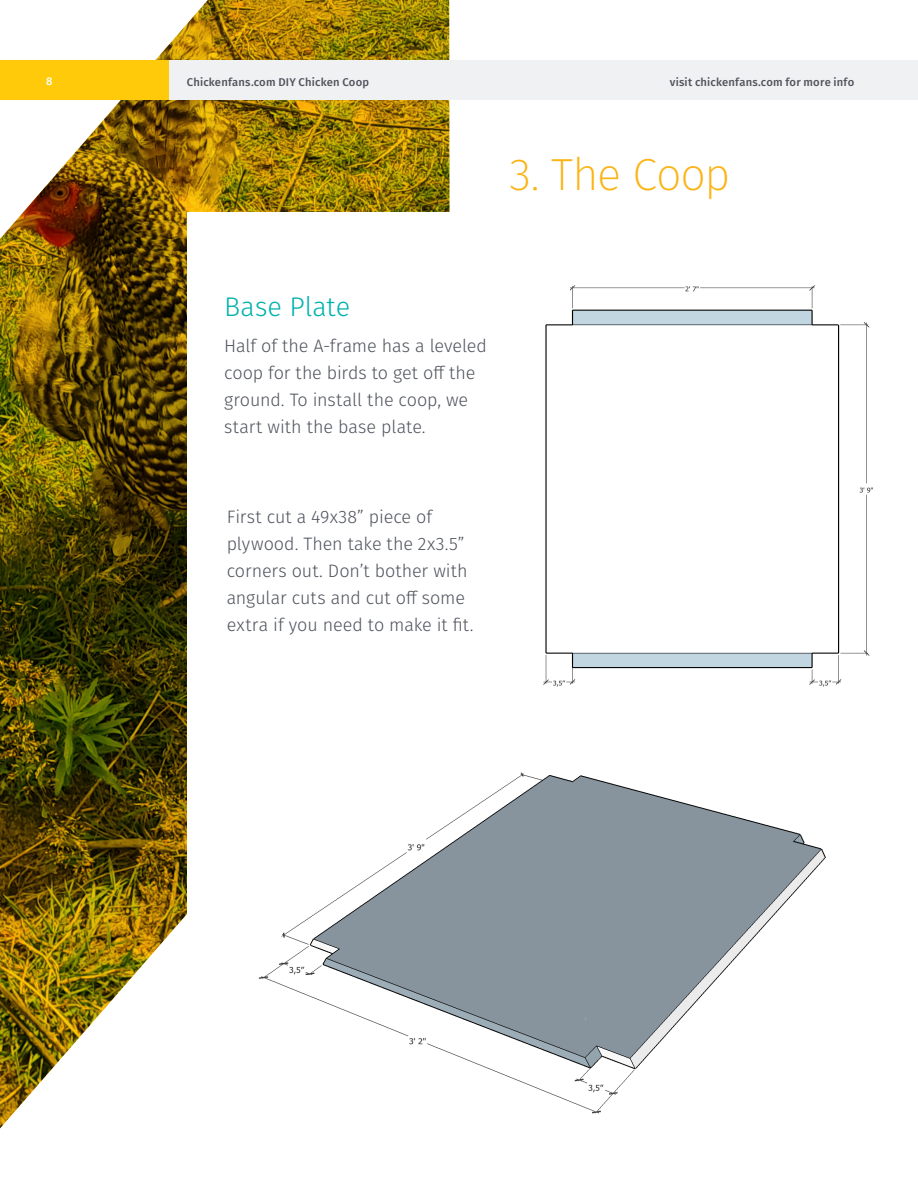
<style>
.page{position:relative;width:918px;height:1188px;background:#fff}
.page>*{position:absolute;margin:0;border:0;box-sizing:border-box;transform-origin:0 0}
.T5{font:200 45px "Fira Sans";letter-spacing:-.025em;color:#fbb416}
.BC{font:300 27px "Fira Sans";color:#00b2ad}
.BC-2{font:300 18px/27px "Fira Sans";letter-spacing:-.005em;color:#4f535c}
.t1{font:500 11.25px "Fira Sans";letter-spacing:.015em;color:#4f535c}
.t2{font:500 11.25px "Fira Sans";color:#fff}
</style>
<div class="page">
<img style="left:0;top:0;width:450px;height:1128px">
<div style="left:147px;top:60px;width:771px;height:40px;background:#f0f1f2"></div>
<div style="left:0;top:60px;width:169px;height:40px;background:#feca0a"></div>
<div style="left:187px;top:213px;width:685px;height:728px;background:#fff"></div>
<img style="left:543px;top:285px;width:330px;height:402px">
<img style="left:239px;top:772px;width:587px;height:350px">
<p class="t2" style="left:46px;top:72px;width:8px">8</p>
<p class="t1" style="left:187px;top:73px;width:184px">Chickenfans.com DIY Chicken Coop</p>
<p class="t1" style="left:670px;top:73px;width:186px">visit chickenfans.com for more info</p>
<p class="T5" style="left:510px;top:143px;width:222px">3. The Coop</p>
<p class="BC" style="left:224px;top:288px;width:128px">Base Plate</p>
<p class="BC-2" style="left:224px;top:332px;width:264px">Half of the A-frame has a leveled coop for the birds to get off the ground. To install the coop, we start with the base plate.</p>
<p class="BC-2" style="left:227px;top:503px;width:248px">First cut a 49x38” piece of plywood. Then take the 2x3.5” corners out. Don’t bother with angular cuts and cut off some extra if you need to make it fit.</p>
</div>
